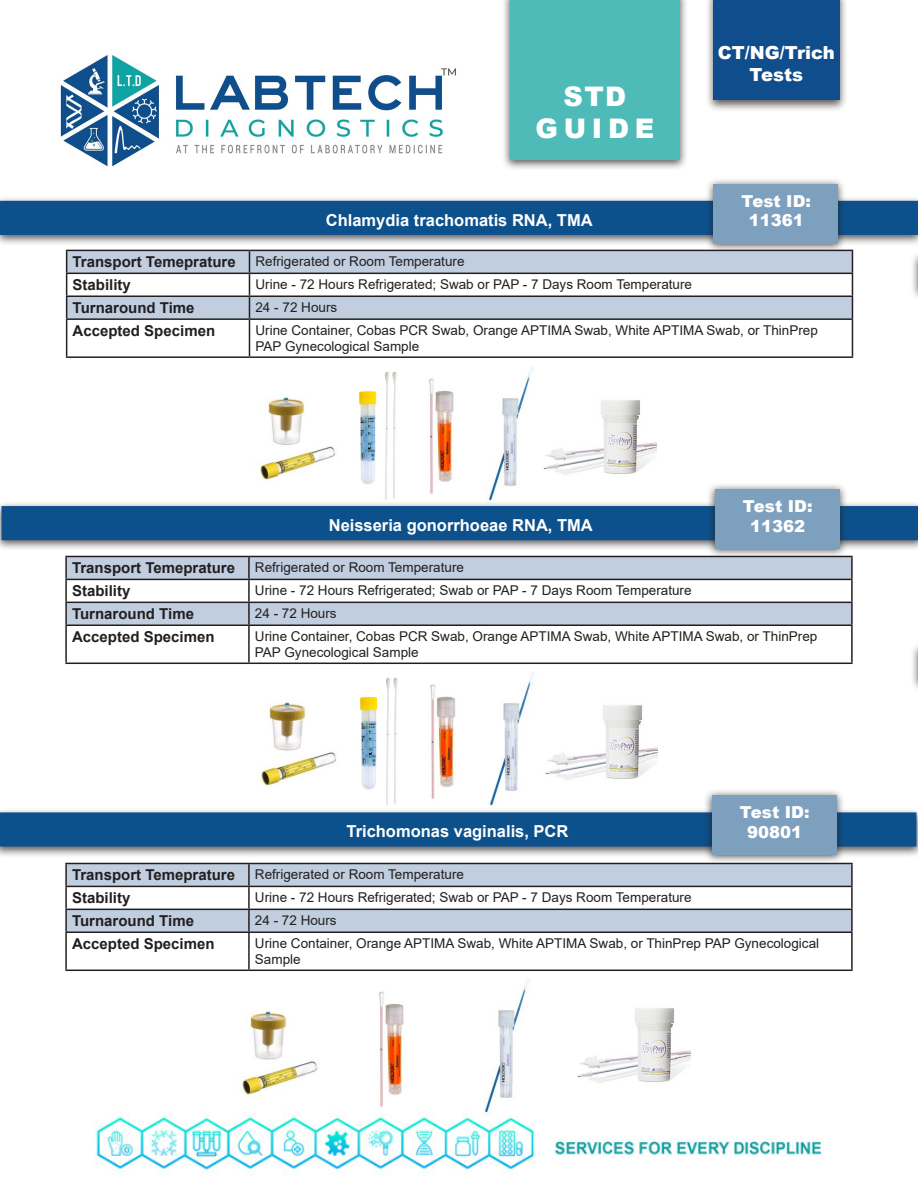
<style>
.page{position:relative;width:918px;height:1188px;background:#fff}
.page>*{position:absolute;margin:0;border:0;box-sizing:border-box;transform-origin:0 0}
.t1{font:900 27px "Arial";letter-spacing:.21em;color:#fff}
.t2{font:900 18px/21.6px "Arial";color:#fff;text-align:center}
.t3{font:700 16.5px "Arial";color:#fff}
.t4{font:900 16.5px "Arial";color:#fff}
.t5{font:700 15px "Arial";color:#231f20}
.t6{font:13.5px/16.2px "Arial";color:#231f20}
</style>
<div class="page">
<img style="left:487px;top:366px;width:46px;height:135px">
<img style="left:359px;top:371px;width:38px;height:129px">
<div style="left:705px;top:0;width:142px;height:112px;background:#231f20;opacity:.75"></div>
<div style="left:713px;top:0;width:126px;height:100px;background:#104d8c"></div>
<div style="left:502px;top:0;width:186px;height:170px;background:#231f20;opacity:.75"></div>
<div style="left:510px;top:0;width:170px;height:159px;background:#4ebbb8"></div>
<img style="left:60px;top:54px;width:396px;height:113px">
<img style="left:96px;top:1113px;width:727px;height:62px">
<div style="left:0;top:195px;width:918px;height:51px;background:#231f20;opacity:.75"></div>
<div style="left:1px;top:202px;width:916px;height:32px;background:#0c518c"></div>
<div style="left:0;top:201px;width:918px;height:34px;border:2px solid #124f8e"></div>
<div style="left:705px;top:177px;width:141px;height:76px;background:#231f20;opacity:.75"></div>
<div style="left:713px;top:184px;width:125px;height:59px;background:#7da0bf"></div>
<img style="left:429px;top:378px;width:25px;height:116px">
<img style="left:543px;top:400px;width:113px;height:75px">
<img style="left:256px;top:397px;width:79px;height:84px">
<img style="left:488px;top:671px;width:46px;height:136px">
<img style="left:360px;top:677px;width:38px;height:128px">
<div style="left:0;top:501px;width:918px;height:50px;background:#231f20;opacity:.75"></div>
<div style="left:2px;top:506px;width:916px;height:34px;background:#0c518c"></div>
<div style="left:706px;top:482px;width:142px;height:76px;background:#231f20;opacity:.75"></div>
<div style="left:715px;top:489px;width:124px;height:60px;background:#7da0bf"></div>
<img style="left:430px;top:684px;width:26px;height:115px">
<img style="left:545px;top:705px;width:113px;height:75px">
<img style="left:257px;top:702px;width:79px;height:85px">
<img style="left:473px;top:978px;width:69px;height:137px">
<div style="left:0;top:807px;width:918px;height:51px;background:#231f20;opacity:.75"></div>
<div style="left:0;top:812px;width:916px;height:35px;background:#0c518c"></div>
<div style="left:703px;top:789px;width:142px;height:76px;background:#231f20;opacity:.75"></div>
<div style="left:712px;top:795px;width:124px;height:60px;background:#7da0bf"></div>
<img style="left:379px;top:991px;width:25px;height:116px">
<img style="left:577px;top:1008px;width:113px;height:75px">
<img style="left:238px;top:1011px;width:79px;height:85px">
<svg style="left:67px;top:251px;width:785px;height:67px;fill:#c0cedf"></svg>
<hr style="left:66px;top:250px;width:183px;height:1px;background:#231f20">
<hr style="left:249px;top:250px;width:604px;height:1px;background:#231f20">
<hr style="left:66px;top:273px;width:183px;height:1px;background:#231f20">
<hr style="left:249px;top:273px;width:604px;height:1px;background:#231f20">
<hr style="left:66px;top:295px;width:183px;height:2px;background:#231f20">
<svg style="left:66px;top:251px;width:1px;height:67px"></svg>
<hr style="left:249px;top:295px;width:604px;height:2px;background:#231f20">
<svg style="left:249px;top:251px;width:1px;height:67px"></svg>
<svg style="left:852px;top:251px;width:1px;height:67px"></svg>
<hr style="left:66px;top:318px;width:183px;height:2px;background:#231f20">
<hr style="left:66px;top:320px;width:1px;height:36px;background:#231f20">
<hr style="left:249px;top:318px;width:604px;height:2px;background:#231f20">
<hr style="left:249px;top:320px;width:1px;height:36px;background:#231f20">
<hr style="left:852px;top:320px;width:1px;height:36px;background:#231f20">
<hr style="left:66px;top:356px;width:183px;height:2px;background:#231f20">
<hr style="left:249px;top:356px;width:604px;height:2px;background:#231f20">
<svg style="left:67px;top:557px;width:784px;height:67px;fill:#c0cedf"></svg>
<hr style="left:65px;top:556px;width:184px;height:1px;background:#231f20">
<hr style="left:65px;top:557px;width:2px;height:22px;background:#231f20">
<hr style="left:249px;top:556px;width:604px;height:1px;background:#231f20">
<hr style="left:248px;top:557px;width:2px;height:22px;background:#231f20">
<hr style="left:851px;top:557px;width:2px;height:22px;background:#231f20">
<hr style="left:65px;top:579px;width:184px;height:1px;background:#231f20">
<hr style="left:65px;top:580px;width:2px;height:22px;background:#231f20">
<hr style="left:249px;top:579px;width:604px;height:1px;background:#231f20">
<hr style="left:248px;top:580px;width:2px;height:22px;background:#231f20">
<hr style="left:851px;top:580px;width:2px;height:22px;background:#231f20">
<hr style="left:65px;top:602px;width:184px;height:1px;background:#231f20">
<hr style="left:65px;top:603px;width:2px;height:21px;background:#231f20">
<hr style="left:249px;top:602px;width:604px;height:1px;background:#231f20">
<hr style="left:248px;top:603px;width:2px;height:21px;background:#231f20">
<hr style="left:851px;top:603px;width:2px;height:21px;background:#231f20">
<hr style="left:65px;top:624px;width:184px;height:2px;background:#231f20">
<hr style="left:65px;top:626px;width:2px;height:37px;background:#231f20">
<hr style="left:249px;top:624px;width:604px;height:2px;background:#231f20">
<hr style="left:248px;top:626px;width:2px;height:37px;background:#231f20">
<hr style="left:851px;top:626px;width:2px;height:37px;background:#231f20">
<hr style="left:65px;top:663px;width:184px;height:1px;background:#231f20">
<hr style="left:249px;top:663px;width:604px;height:1px;background:#231f20">
<svg style="left:67px;top:864px;width:784px;height:68px;fill:#c0cedf"></svg>
<hr style="left:65px;top:863px;width:184px;height:1px;background:#231f20">
<hr style="left:65px;top:864px;width:2px;height:22px;background:#231f20">
<hr style="left:249px;top:863px;width:604px;height:1px;background:#231f20">
<hr style="left:248px;top:864px;width:2px;height:22px;background:#231f20">
<hr style="left:851px;top:864px;width:2px;height:22px;background:#231f20">
<hr style="left:65px;top:886px;width:184px;height:1px;background:#231f20">
<hr style="left:65px;top:887px;width:2px;height:22px;background:#231f20">
<hr style="left:249px;top:886px;width:604px;height:1px;background:#231f20">
<hr style="left:248px;top:887px;width:2px;height:22px;background:#231f20">
<hr style="left:851px;top:887px;width:2px;height:22px;background:#231f20">
<hr style="left:65px;top:909px;width:184px;height:1px;background:#231f20">
<hr style="left:65px;top:910px;width:2px;height:22px;background:#231f20">
<hr style="left:249px;top:909px;width:604px;height:1px;background:#231f20">
<hr style="left:248px;top:910px;width:2px;height:22px;background:#231f20">
<hr style="left:851px;top:910px;width:2px;height:22px;background:#231f20">
<hr style="left:65px;top:932px;width:184px;height:1px;background:#231f20">
<hr style="left:65px;top:933px;width:2px;height:37px;background:#231f20">
<hr style="left:249px;top:932px;width:604px;height:1px;background:#231f20">
<hr style="left:248px;top:933px;width:2px;height:37px;background:#231f20">
<hr style="left:851px;top:933px;width:2px;height:37px;background:#231f20">
<hr style="left:65px;top:970px;width:184px;height:1px;background:#231f20">
<hr style="left:249px;top:970px;width:604px;height:1px;background:#231f20">
<div style="left:910px;top:642px;width:8px;height:50px;background:#231f20;opacity:.75"></div>
<svg style="left:917px;top:647px;width:1px;height:34px"></svg>
<div style="left:910px;top:251px;width:8px;height:51px;background:#231f20;opacity:.75"></div>
<svg style="left:917px;top:256px;width:1px;height:34px"></svg>
<p class="t1" style="left:564px;top:76px;width:64px">STD</p>
<p class="t1" style="left:536px;top:109px;width:120px">GUIDE</p>
<p class="t3" style="left:326px;top:208px;width:268px">Chlamydia trachomatis RNA, TMA</p>
<p class="t2" style="left:718px;top:42px;width:118px">CT/NG/Trich<br>Tests</p>
<p class="t4" style="left:741px;top:189px;width:71px">Test ID:</p>
<p class="t4" style="left:749px;top:209px;width:57px">11361</p>
<p class="t5" style="left:73px;top:251px;width:165px">Transport Temeprature</p>
<p class="t6" style="left:255px;top:253px;width:211px">Refrigerated or Room Temperature</p>
<p class="t5" style="left:73px;top:274px;width:60px">Stability</p>
<p class="t6" style="left:255px;top:276px;width:438px">Urine - 72 Hours Refrigerated; Swab or PAP - 7 Days Room Temperature</p>
<p class="t5" style="left:73px;top:297px;width:123px">Turnaround Time</p>
<p class="t6" style="left:255px;top:299px;width:83px">24 - 72 Hours</p>
<p class="t5" style="left:73px;top:320px;width:144px">Accepted Specimen</p>
<p class="t6" style="left:255px;top:322px;width:564px">Urine Container, Cobas PCR Swab, Orange APTIMA Swab, White APTIMA Swab, or ThinPrep<br>PAP Gynecological Sample</p>
<p class="t3" style="left:329px;top:513px;width:266px">Neisseria gonorrhoeae RNA, TMA</p>
<p class="t4" style="left:743px;top:494px;width:71px">Test ID:</p>
<p class="t4" style="left:750px;top:514px;width:57px">11362</p>
<p class="t5" style="left:72px;top:558px;width:165px">Transport Temeprature</p>
<p class="t6" style="left:255px;top:559px;width:211px">Refrigerated or Room Temperature</p>
<p class="t5" style="left:72px;top:580px;width:60px">Stability</p>
<p class="t6" style="left:255px;top:582px;width:438px">Urine - 72 Hours Refrigerated; Swab or PAP - 7 Days Room Temperature</p>
<p class="t5" style="left:72px;top:603px;width:123px">Turnaround Time</p>
<p class="t6" style="left:255px;top:605px;width:83px">24 - 72 Hours</p>
<p class="t5" style="left:72px;top:626px;width:144px">Accepted Specimen</p>
<p class="t6" style="left:255px;top:628px;width:564px">Urine Container, Cobas PCR Swab, Orange APTIMA Swab, White APTIMA Swab, or ThinPrep<br>PAP Gynecological Sample</p>
<p class="t3" style="left:347px;top:820px;width:223px">Trichomonas vaginalis, PCR</p>
<p class="t4" style="left:740px;top:800px;width:71px">Test ID:</p>
<p class="t4" style="left:747px;top:820px;width:57px">90801</p>
<p class="t5" style="left:72px;top:865px;width:165px">Transport Temeprature</p>
<p class="t6" style="left:255px;top:866px;width:211px">Refrigerated or Room Temperature</p>
<p class="t5" style="left:72px;top:887px;width:60px">Stability</p>
<p class="t6" style="left:255px;top:889px;width:438px">Urine - 72 Hours Refrigerated; Swab or PAP - 7 Days Room Temperature</p>
<p class="t5" style="left:72px;top:910px;width:123px">Turnaround Time</p>
<p class="t6" style="left:255px;top:912px;width:83px">24 - 72 Hours</p>
<p class="t5" style="left:72px;top:933px;width:144px">Accepted Specimen</p>
<p class="t6" style="left:255px;top:935px;width:566px">Urine Container, Orange APTIMA Swab, White APTIMA Swab, or ThinPrep PAP Gynecological<br>Sample</p>
</div>
